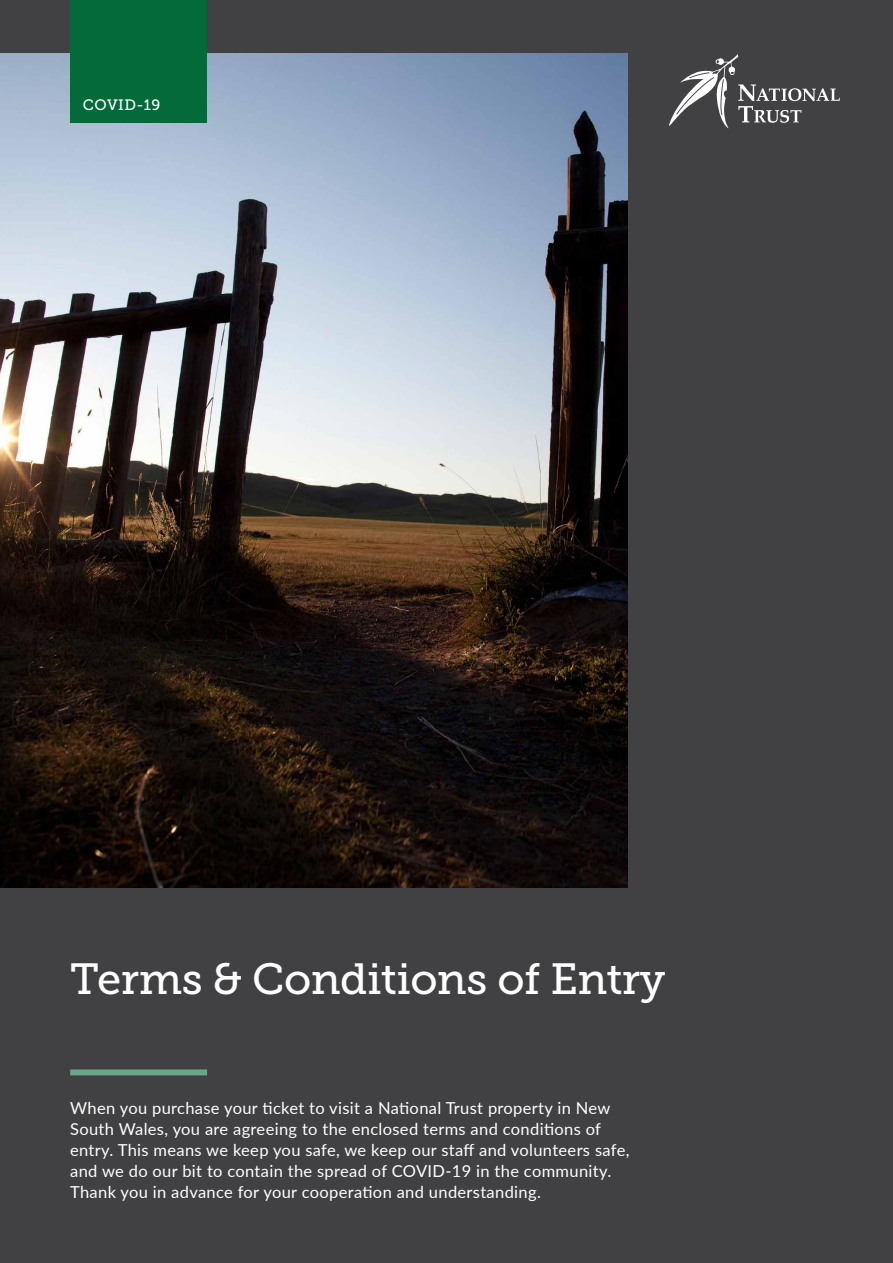
<style>
.page{position:relative;width:893px;height:1263px;background:#414042}
.page>*{position:absolute;margin:0;border:0;box-sizing:border-box;transform-origin:0 0}
.t1{font:43.5px "Museo Slab 500";letter-spacing:-.01em;color:#fff}
.t2{font:16.5px/21px "Lato";letter-spacing:.02em;color:#fff}
.t3{font:15px "Museo Slab 500";letter-spacing:.03em;color:#fff}
</style>
<div class="page">
<img style="left:0;top:53px;width:627px;height:834px">
<svg style="left:669px;top:54px;width:171px;height:74px"></svg>
<div style="left:70px;top:0;width:137px;height:122px;background:#046a3a"></div>
<div style="left:70px;top:1069px;width:137px;height:6px;background:#68a589"></div>
<p class="t3" style="left:83px;top:96px;width:79px">COVID-19</p>
<h1 class="t1" style="left:70px;top:954px;width:597px">Terms &amp; Conditions of Entry</h1>
<p class="t2" style="left:70px;top:1097px;width:561px">When you purchase your ticket to visit a National Trust property in New South Wales, you are agreeing to the enclosed terms and conditions of entry. This means we keep you safe, we keep our staff and volunteers safe, and we do our bit to contain the spread of COVID-19 in the community.<br>Thank you in advance for your cooperation and understanding.</p>
</div>
